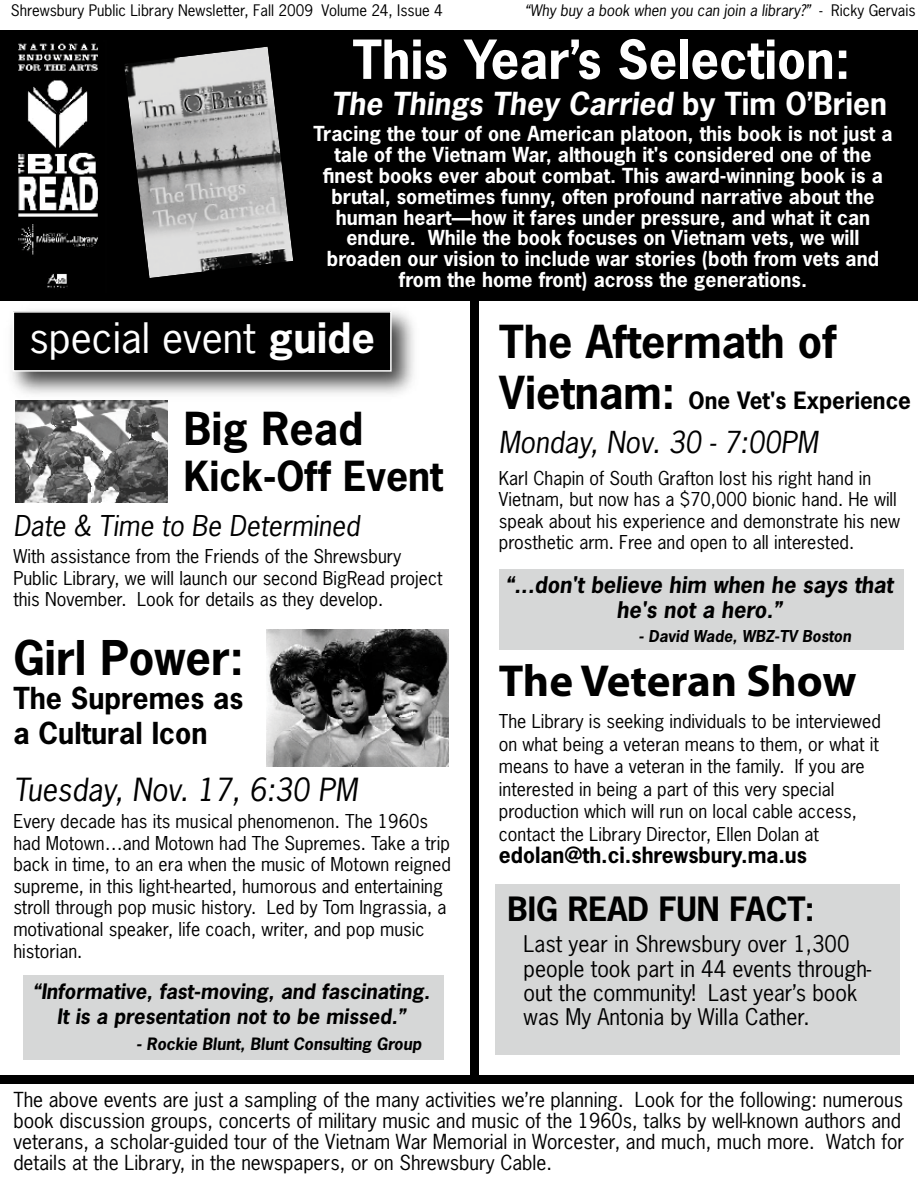
<style>
.page{position:relative;width:918px;height:1188px;background:#fff}
.page>*{position:absolute;margin:0;border:0;box-sizing:border-box;transform-origin:0 0}
.t1{font:700 50.55px "News Gothic Std";color:#fff}
.t2{font:700 45px "Myriad";letter-spacing:-.005em;color:#000}
.t3{font:700 45px "News Gothic Std";color:#000}
.t4{font:700 42.75px "News Gothic Std";color:#000}
.t5{font:39.45px "News Gothic Std";color:#fff;scale:1.05 1}
.t6{font:700 39px "News Gothic Std";color:#000}
.t7{font:700 31.5px "News Gothic Std";color:#000}
.t8{font:italic 30px "News Gothic Std";color:#000}
.t9{font:italic 700 29.85px "News Gothic Std";color:#fff}
.t10{font:700 28.5px/34.2px "News Gothic Std";color:#000}
.t11{font:italic 28.5px "News Gothic Std";color:#000}
.t12{font:italic 27px "News Gothic Std";color:#000}
.t13{font:700 22.5px "News Gothic Std";color:#000}
.t14{font:21.6px/24.5px "News Gothic Std";color:#000}
.t15{font:italic 700 21.6px/24.5px "News Gothic Std";color:#000;text-align:center}
.t16{font:700 21px "News Gothic Std";color:#000}
.t17{font:italic 700 20.1px/25.3px "News Gothic Std";color:#000;text-align:center}
.t18{font:700 19.5px/20.7px "News Gothic Std";color:#fff;text-align:center}
.t19{font:19.5px/21px "News Gothic Std";color:#000}
.t20{font:18px/21.6px "News Gothic Std";color:#000}
.t21{font:italic 700 16.05px "News Gothic Std";color:#000}
.t22{font:italic 700 15.45px "News Gothic Std";color:#000}
.t23{font:15px "News Gothic Std";color:#000}
.t24{font:italic 15px "News Gothic Std";color:#000}
.s1{font-style:normal}
.s2{font-weight:700}
.s3{font-size:42.75px}
</style>
<div class="page">
<div style="left:0;top:30px;width:918px;height:270px;background:#000"></div>
<div style="left:23px;top:975px;width:421px;height:84px;background:#d6d7d7"></div>
<img style="left:0;top:43px;width:98px;height:258px">
<img style="left:124px;top:47px;width:169px;height:231px">
<img style="left:1px;top:299px;width:424px;height:106px">
<div style="left:13px;top:312px;width:378px;height:59px;background:#000"></div>
<div style="left:13px;top:311px;width:379px;height:61px;border:2px solid #fff"></div>
<div style="left:470px;top:286px;width:9px;height:798px;background:#000"></div>
<img style="left:266px;top:629px;width:182px;height:137px">
<div style="left:499px;top:569px;width:405px;height:81px;background:#d6d7d7"></div>
<img style="left:16px;top:401px;width:152px;height:101px">
<div style="left:0;top:1075px;width:914px;height:9px;background:#000"></div>
<div style="left:495px;top:884px;width:404px;height:171px;background:#d6d7d7"></div>
<p class="t23" style="left:11px;top:1px;width:433px">Shrewsbury Public Library Newsletter, Fall 2009 Volume 24, Issue 4</p>
<p class="t24" style="left:525px;top:1px;width:392px">“Why buy a book when you can join a library?” <span class="s1">- Ricky Gervais</span></p>
<h1 class="t1" style="left:353px;top:26px;width:499px">This Year’s Selection:</h1>
<h3 class="t9" style="left:331px;top:84px;width:557px">The Things They Carried <span class="s1">by Tim O’Brien</span></h3>
<p class="t18" style="left:314px;top:123px;width:580px">Tracing the tour of one American platoon, this book is not just a tale of the Vietnam War, although it's considered one of the finest books ever about combat. This award-winning book is a brutal, sometimes funny, often profound narrative about the human heart—how it fares under pressure, and what it can endure. While the book focuses on Vietnam vets, we will broaden our vision to include war stories (both from vets and from the home front) across the generations.</p>
<h3 class="t5" style="left:29px;top:313px;width:331px">special event <span class="s2">guide</span></h3>
<h3 class="t4" style="left:184px;top:400px;width:181px">Big Read</h3>
<h3 class="t6" style="left:184px;top:451px;width:261px">Kick-Off Event</h3>
<h3 class="t12" style="left:13px;top:508px;width:348px">Date &amp; Time to Be Determined</h3>
<p class="t20" style="left:13px;top:545px;width:431px">With assistance from the Friends of the Shrewsbury<br>Public Library, we will launch our second BigRead project this November. Look for details as they develop.</p>
<h2 class="t3" style="left:13px;top:628px;width:232px">Girl Power:</h2>
<h3 class="t10" style="left:13px;top:681px;width:232px">The Supremes as a Cultural Icon</h3>
<h3 class="t8" style="left:13px;top:770px;width:345px">Tuesday, Nov. 17, 6:30 PM</h3>
<p class="t20" style="left:13px;top:810px;width:439px">Every decade has its musical phenomenon. The 1960s had Motown…and Motown had The Supremes. Take a trip back in time, to an era when the music of Motown reigned supreme, in this light-hearted, humorous and entertaining stroll through pop music history. Led by Tom Ingrassia, a motivational speaker, life coach, writer, and pop music historian.</p>
<p class="t17" style="left:33px;top:979px;width:399px">“Informative, fast-moving, and fascinating.<br>It is a presentation not to be missed.”</p>
<p class="t21" style="left:136px;top:1033px;width:287px">- Rockie Blunt, Blunt Consulting Group</p>
<h3 class="t4" style="left:499px;top:313px;width:339px">The Aftermath of</h3>
<p class="t13" style="left:499px;top:386px;width:413px"><span class="s3">Vietnam:</span> One Vet's Experience</p>
<h3 class="t11" style="left:499px;top:424px;width:321px">Monday, Nov. 30 - 7:00PM</h3>
<p class="t20" style="left:499px;top:467px;width:403px">Karl Chapin of South Grafton lost his right hand in Vietnam, but now has a $70,000 bionic hand. He will speak about his experience and demonstrate his new prosthetic arm. Free and open to all interested.</p>
<p class="t15" style="left:505px;top:573px;width:389px">“...don't believe him when he says that he's not a hero.”</p>
<p class="t22" style="left:638px;top:626px;width:214px">- David Wade, WBZ-TV Boston</p>
<h2 class="t2" style="left:499px;top:658px;width:359px">The Veteran Show</h2>
<p class="t20" style="left:499px;top:710px;width:384px;line-height:22.5px">The Library is seeking individuals to be interviewed on what being a veteran means to them, or what it means to have a veteran in the family. If you are interested in being a part of this very special production which will run on local cable access, contact the Library Director, Ellen Dolan at</p>
<p class="t16" style="left:499px;top:842px;width:310px">edolan@th.ci.shrewsbury.ma.us</p>
<h3 class="t7" style="left:508px;top:888px;width:309px">BIG READ FUN FACT:</h3>
<p class="t14" style="left:524px;top:932px;width:349px">Last year in Shrewsbury over 1,300 people took part in 44 events through&shy;out the community! Last year’s book was My Antonia by Willa Cather.</p>
<p class="t19" style="left:13px;top:1089px;width:892px">The above events are just a sampling of the many activities we’re planning. Look for the following: numerous book discussion groups, concerts of military music and music of the 1960s, talks by well-known authors and veterans, a scholar-guided tour of the Vietnam War Memorial in Worcester, and much, much more. Watch for details at the Library, in the newspapers, or on Shrewsbury Cable.</p>
</div>
